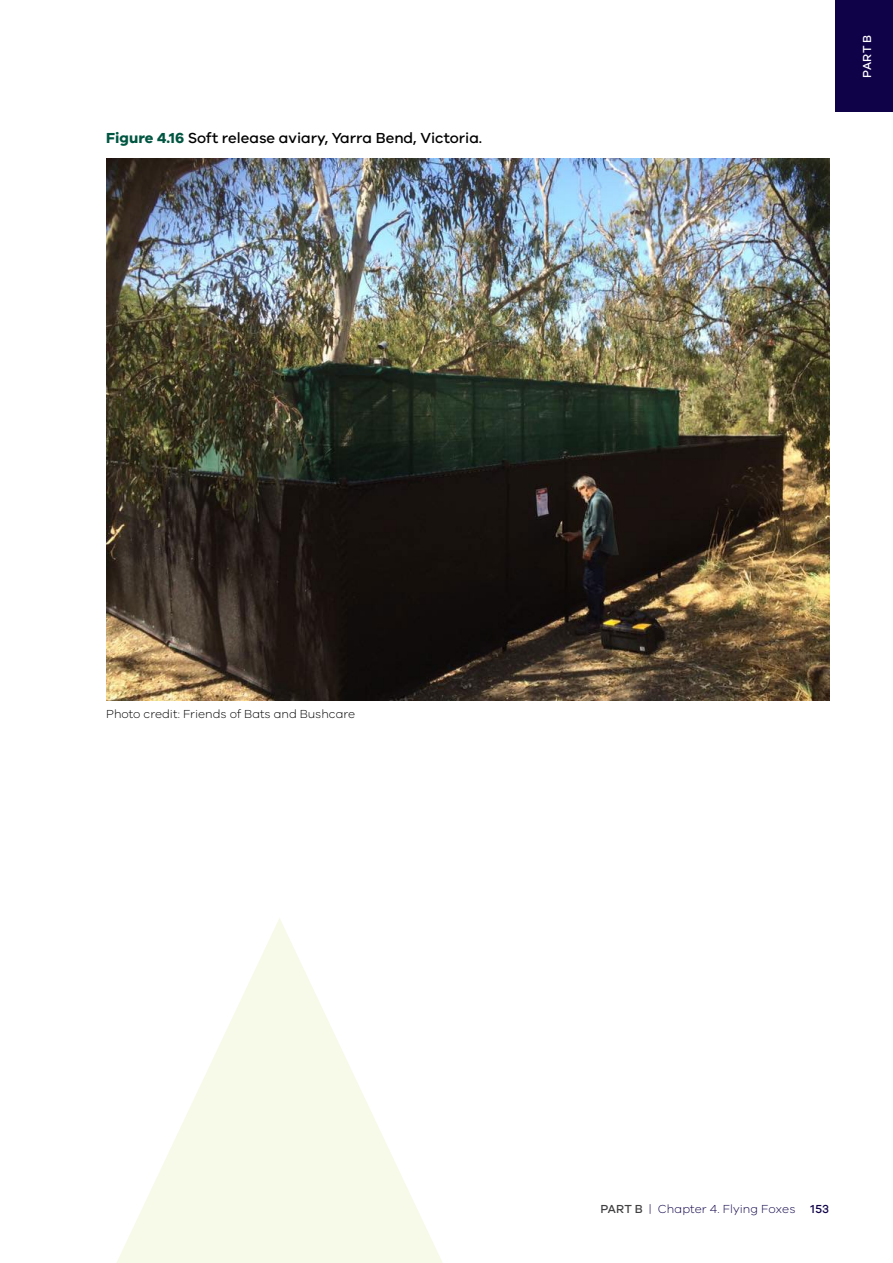
<style>
.page{position:relative;width:893px;height:1263px;background:#fff}
.page>*{position:absolute;margin:0;border:0;box-sizing:border-box;transform-origin:0 0}
.t1{font:500 15px "VIC";color:#000}
.t2{font:300 12px "VIC";color:#000}
.t3{font:300 12px "VIC";letter-spacing:.005em;color:#100249}
.t4{font:500 12px "VIC";color:#fff}
.t5{font:500 12px "VIC";color:#100249}
.s1{font-weight:700;color:#005641}
.s2{font-weight:500;color:#414042}
</style>
<div class="page">
<img style="left:106px;top:159px;width:723px;height:541px">
<svg style="left:117px;top:918px;width:326px;height:345px;fill:#f9fbef"></svg>
<div style="left:836px;top:0;width:57px;height:111px;background:#100249"></div>
<p class="t1" style="left:106px;top:129px;width:377px"><span class="s1">Figure 4.16</span> Soft release aviary, Yarra Bend, Victoria.</p>
<p class="t4" style="left:860px;top:78px;width:44px;rotate:-90deg">PART B</p>
<p class="t2" style="left:106px;top:707px;width:250px">Photo credit: Friends of Bats and Bushcare</p>
<p class="t3" style="left:600px;top:1201px;width:197px"><span class="s2">PART B</span> | Chapter 4. Flying Foxes</p>
<p class="t5" style="left:811px;top:1201px;width:20px">153</p>
</div>
